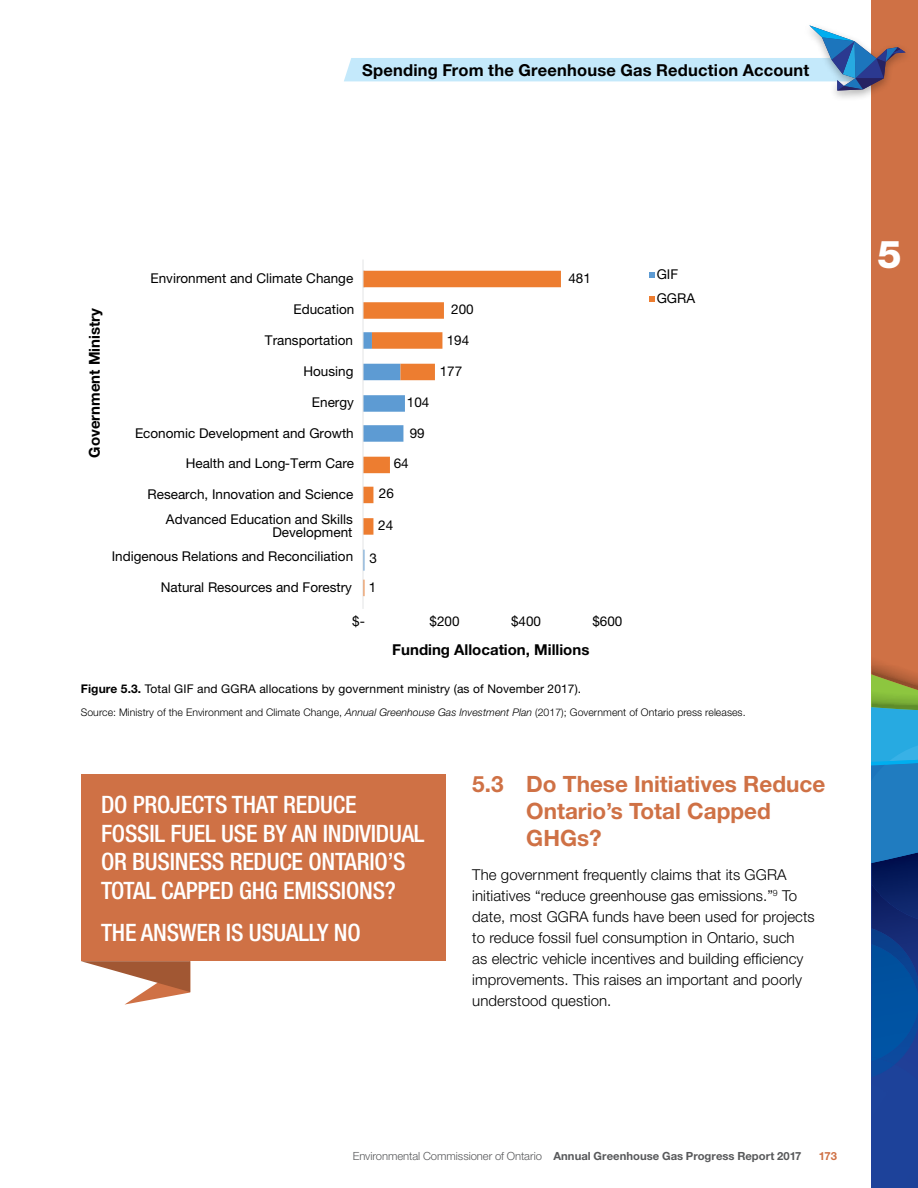
<style>
.page{position:relative;width:918px;height:1188px;background:#fff}
.page>*{position:absolute;margin:0;border:0;box-sizing:border-box;transform-origin:0 0}
.t1{font:800 38.4px "Helvetica Neue";color:#fff}
.t2{font:500 condensed 24px/28.5px "Helvetica Neue";letter-spacing:-.01em;color:#fff}
.t3{font:700 22.5px/27px "Helvetica Neue";color:#cf7145}
.t4{font:700 16.5px "Helvetica Neue";letter-spacing:.01em;color:#000}
.t5{font:300 15px/21px "Helvetica Neue";letter-spacing:.005em;color:#000}
.t6{font:700 15px "Helvetica Neue";color:#000}
.t7{font:13.5px/13.5px "Helvetica Neue";color:#000;text-align:right}
.t8{font:12px "Helvetica Neue";letter-spacing:.01em;color:#000}
.t9{font:700 11.25px "Helvetica Neue";letter-spacing:.005em;color:#58595b}
.t10{font:700 11.25px "Helvetica Neue";color:#cf7145}
.t11{font:300 10.5px "Helvetica Neue";letter-spacing:.005em;color:#000}
.s1{font-weight:700}
.s2{font-style:italic}
.s3{font-weight:300}
</style>
<div class="page">
<svg style="left:364px;top:271px;width:197px;height:325px"></svg>
<hr style="left:363px;top:260px;width:1px;height:349px;background:#e3e4e5">
<svg style="left:649px;top:272px;width:6px;height:6px"></svg>
<svg style="left:649px;top:296px;width:6px;height:6px"></svg>
<div style="left:81px;top:774px;width:364px;height:187px;background:#cf7145"></div>
<svg style="left:81px;top:961px;width:109px;height:44px"></svg>
<div style="left:872px;top:0;width:46px;height:1188px;background:#cf7145"></div>
<svg style="left:872px;top:661px;width:46px;height:527px;background:#215b97"></svg>
<div style="left:803px;top:22px;width:109px;height:80px;background:#000;opacity:.3"></div>
<svg style="left:344px;top:25px;width:562px;height:66px"></svg>
<p class="t4" style="left:362px;top:59px;width:449px">Spending From the Greenhouse Gas Reduction Account</p>
<p class="t6" style="left:85px;top:458px;width:151px;rotate:-90deg">Government Ministry</p>
<p class="t7" style="left:151px;top:272px;width:204px">Environment and Climate Change</p>
<p class="t7" style="left:568px;top:272px;width:24px">481</p>
<p class="t7" style="left:294px;top:302px;width:62px">Education</p>
<p class="t7" style="left:451px;top:302px;width:24px">200</p>
<p class="t7" style="left:265px;top:333px;width:90px">Transportation</p>
<p class="t7" style="left:447px;top:333px;width:24px">194</p>
<p class="t7" style="left:303px;top:364px;width:52px">Housing</p>
<p class="t7" style="left:440px;top:364px;width:24px">177</p>
<p class="t7" style="left:312px;top:395px;width:43px">Energy</p>
<p class="t7" style="left:407px;top:395px;width:24px">104</p>
<p class="t7" style="left:135px;top:426px;width:220px">Economic Development and Growth</p>
<p class="t7" style="left:410px;top:426px;width:17px">99</p>
<p class="t7" style="left:186px;top:457px;width:170px">Health and Long-Term Care</p>
<p class="t7" style="left:394px;top:457px;width:17px">64</p>
<p class="t7" style="left:148px;top:488px;width:207px">Research, Innovation and Science</p>
<p class="t7" style="left:379px;top:486px;width:17px">26</p>
<p class="t7" style="left:166px;top:512px;width:189px">Advanced Education and Skills<br>Development</p>
<p class="t7" style="left:378px;top:518px;width:17px">24</p>
<p class="t7" style="left:112px;top:549px;width:243px">Indigenous Relations and Reconciliation</p>
<p class="t7" style="left:369px;top:551px;width:9px">3</p>
<p class="t7" style="left:161px;top:580px;width:193px">Natural Resources and Forestry</p>
<p class="t7" style="left:369px;top:580px;width:9px">1</p>
<p class="t7" style="left:352px;top:614px;width:14px">$-</p>
<p class="t7" style="left:430px;top:614px;width:32px">$200</p>
<p class="t7" style="left:511px;top:614px;width:32px">$400</p>
<p class="t7" style="left:592px;top:614px;width:32px">$600</p>
<p class="t6" style="left:392px;top:641px;width:199px">Funding Allocation, Millions</p>
<p class="t7" style="left:657px;top:262px;width:40px;line-height:24.2px;text-align:left">GIF<br>GGRA</p>
<p class="t8" style="left:81px;top:681px;width:502px"><span class="s1">Figure 5.3.</span> Total GIF and GGRA allocations by government ministry (as of November 2017).</p>
<p class="t11" style="left:81px;top:706px;width:666px">Source: Ministry of the Environment and Climate Change, <span class="s2">Annual Greenhouse Gas Investment Plan</span> (2017); Government of Ontario press releases.</p>
<h2 class="t2" style="left:101px;top:790px;width:325px">DO PROJECTS THAT REDUCE<br>FOSSIL FUEL USE BY AN INDIVIDUAL<br>OR BUSINESS REDUCE ONTARIO’S<br>TOTAL CAPPED GHG EMISSIONS?</h2>
<h2 class="t2" style="left:101px;top:918px;width:261px">THE ANSWER IS USUALLY NO</h2>
<h3 class="t3" style="left:526px;top:770px;width:301px;text-indent:-54px">5.3 Do These Initiatives Reduce<br>Ontario’s Total Capped<br>GHGs?</h3>
<p class="t5" style="left:472px;top:864px;width:344px">The government frequently claims that its GGRA initiatives “reduce greenhouse gas emissions.”<sup>9</sup> To date, most GGRA funds have been used for projects to reduce fossil fuel consumption in Ontario, such<br>as electric vehicle incentives and building efficiency improvements. This raises an important and poorly understood question.</p>
<h1 class="t1" style="left:878px;top:232px;width:26px">5</h1>
<p class="t9" style="left:353px;top:1149px;width:450px"><span class="s3">Environmental Commissioner of Ontario</span> Annual Greenhouse Gas Progress Report 2017</p>
<p class="t10" style="left:819px;top:1149px;width:20px">173</p>
</div>
